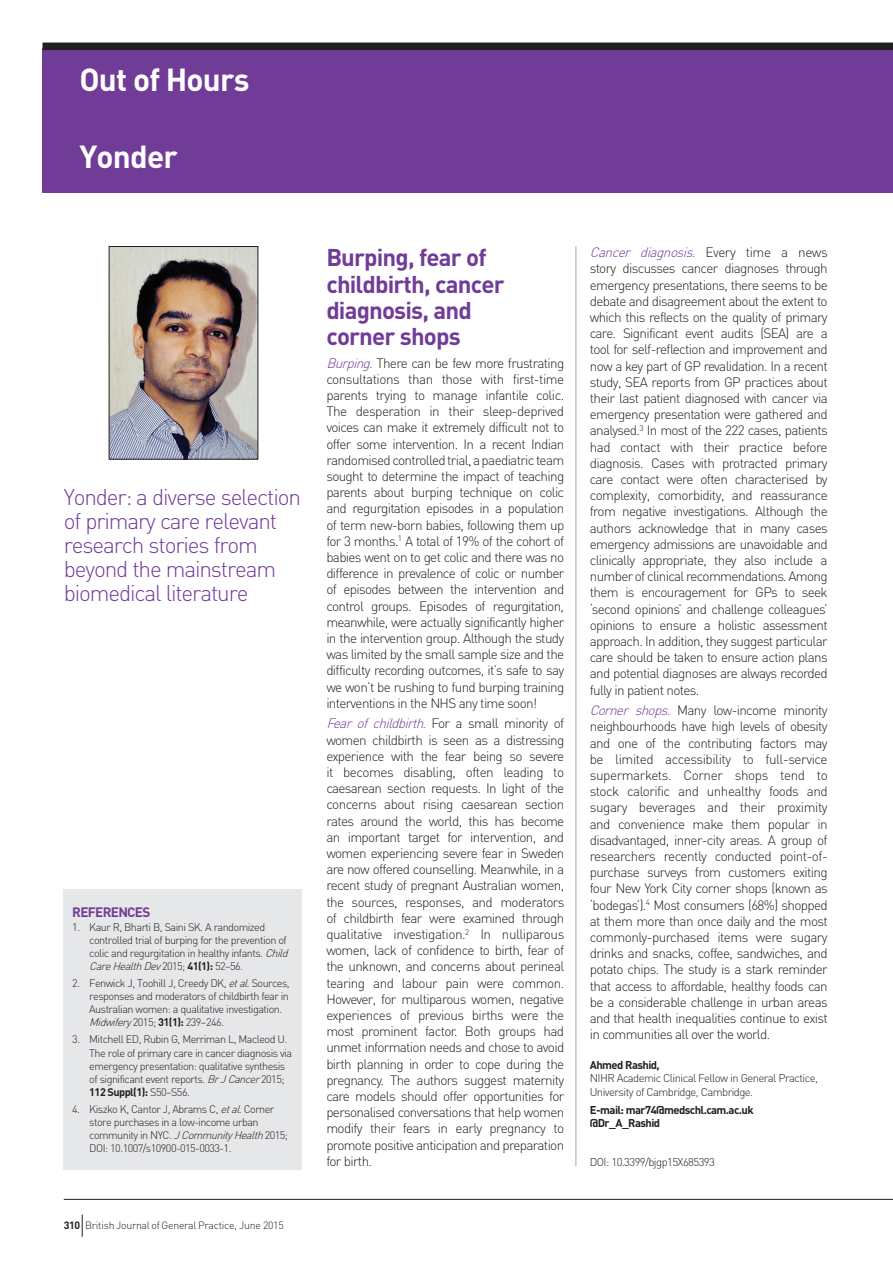
<style>
.page{position:relative;width:893px;height:1263px;background:#fff}
.page>*{position:absolute;margin:0;border:0;box-sizing:border-box;transform-origin:0 0}
.t1{font:700 31.5px "DIN";letter-spacing:-.025em;color:#fff}
.t2{font:700 24px/26.2px "DIN";letter-spacing:-.035em;color:#713c98}
.t3{font:300 22.5px/24px "DIN";letter-spacing:-.05em;color:#713c98}
.t4{font:300 13.5px/16.2px "DIN";letter-spacing:-.05em;color:#231f20;text-align:justify}
.t5{font:700 13.5px "DIN";letter-spacing:-.05em;color:#713c98}
.t6{font:300 11.25px/13.5px "DIN";letter-spacing:-.05em;color:#231f20}
.t7{font:700 11.25px/13.5px "DIN";letter-spacing:-.05em;color:#231f20}
.t8{font:300 10.8px/13px "DIN";letter-spacing:-.05em;color:#231f20}
.t9{font:300 10.5px "DIN";letter-spacing:-.025em;color:#231f20}
.s1{font-style:italic}
.s2{font-weight:700}
.s3{font-style:italic;color:#713c98}
</style>
<div class="page">
<hr style="left:576px;top:246px;width:1px;height:920px;background:#a8a9ad">
<div style="left:43px;top:49px;width:850px;height:144px;background:#713c98"></div>
<div style="left:43px;top:43px;width:850px;height:7px;background:#231f20"></div>
<hr style="left:64px;top:1199px;width:829px;height:1px;background:#231f20">
<svg style="left:82px;top:1214px;width:1px;height:23px"></svg>
<img style="left:111px;top:248px;width:145px;height:209px">
<div style="left:64px;top:889px;width:238px;height:280px;background:#e6e7e9"></div>
<h1 class="t1" style="left:79px;top:59px;width:172px">Out of Hours</h1>
<h1 class="t1" style="left:79px;top:136px;width:100px">Yonder</h1>
<h3 class="t3" style="left:64px;top:484px;width:239px">Yonder: a diverse selection of primary care relevant research stories from beyond the mainstream biomedical literature</h3>
<p class="t5" style="left:72px;top:904px;width:80px">REFERENCES</p>
<p class="t8" style="left:89px;top:920px;width:203px;text-indent:-17px">1. Kaur R, Bharti B, Saini SK. A randomized controlled trial of burping for the prevention of colic and regurgitation in healthy infants. <span class="s1">Child CareHealthDev</span>2015; <span class="s2">41(1):</span> 52–56.</p>
<p class="t8" style="left:89px;top:976px;width:202px;text-indent:-17px">2. Fenwick J, Toohill J, Creedy DK, <span class="s1">etal.</span>Sources, responses and moderators of childbirth fear in Australian women: a qualitative investigation.<br><span class="s1">Midwifery</span>2015; <span class="s2">31(1):</span> 239–246.</p>
<p class="t8" style="left:89px;top:1033px;width:204px;text-indent:-17px">3. Mitchell ED, Rubin G, Merriman L, Macleod U.<br>The role of primary care in cancer diagnosis via emergency presentation: qualitative synthesis of significant event reports. <span class="s1">BrJCancer</span>2015; <span class="s2">112 Suppl(1):</span> S50–S56.</p>
<p class="t8" style="left:89px;top:1102px;width:200px;text-indent:-17px">4. Kiszko K, Cantor J, Abrams C, <span class="s1">etal.</span>Corner store purchases in a low-income urban community in NYC. <span class="s1">JCommunityHealth</span>2015; DOI: 10.1007/s10900-015-0033-1.</p>
<p class="t9" style="left:64px;top:1219px;width:222px"><span class="s2">310</span> British Journal of General Practice, June 2015</p>
<h2 class="t2" style="left:326px;top:243px;width:180px">Burping, fear of childbirth, cancer diagnosis, and corner shops</h2>
<p class="t4" style="left:326px;top:354px;width:239px"><span class="s3">Burping.</span>There can be few more frustrating consultations than those with first-time parents trying to manage infantile colic.<br>The desperation in their sleep-deprived voices can make it extremely difficult not to offer some intervention. In a recent Indian randomised controlled trial, a paediatric team sought to determine the impact of teaching parents about burping technique on colic and regurgitation episodes in a population of term new-born babies, following them up for 3 months.<sup>1</sup> A total of 19% of the cohort of babies went on to get colic and there was no difference in prevalence of colic or number of episodes between the intervention and control groups. Episodes of regurgitation, meanwhile, were actually significantly higher in the intervention group. Although the study was limited by the small sample size and the difficulty recording outcomes, it’s safe to say we won’t be rushing to fund burping training interventions in the NHS any time soon!</p>
<p class="t4" style="left:326px;top:715px;width:240px"><span class="s3">Fear of childbirth.</span> Fo r a s m a l l m i n o r i ty o f women childbirth is seen as a distressing experience with the fear being so severe it becomes disabling, often leading to caesarean section requests. In light of the concerns about rising caesarean section rates around the world, this has become an important target for intervention, and women experiencing severe fear in Sweden are now offered counselling. Meanwhile, in a recent study of pregnant Australian women, the sources, responses, and moderators of childbirth fear were examined through qualitative investigation.<sup>2</sup> In nulliparous women, lack of confidence to birth, fear of the unknown, and concerns about perineal tearing and labour pain were common.<br>However, for multiparous women, negative experiences of previous births were the most prominent factor. Both groups had unmet information needs and chose to avoid birth planning in order to cope during the pregnancy. The authors suggest maternity care models should offer opportunities for personalised conversations that help women modify their fears in early pregnancy to promote positive anticipation and preparation for birth.</p>
<p class="t4" style="left:590px;top:244px;width:240px"><span class="s3">Cancer diagnosis.</span> E v e ry t i m e a n e w s story discusses cancer diagnoses through emergency presentations, there seems to be debate and disagreement about the extent to which this reflects on the quality of primary care. Significant event audits (SEA) are a tool for self-reflection and improvement and now a key part of GP revalidation. In a recent study, SEA reports from GP practices about their last patient diagnosed with cancer via emergency presentation were gathered and analysed.<sup>3</sup> In most of the 222 cases, patients had contact with their practice before diagnosis. Cases with protracted primary care contact were often characterised by complexity, comorbidity, and reassurance from negative investigations. Although the authors acknowledge that in many cases emergency admissions are unavoidable and clinically appropriate, they also include a number of clinical recommendations. Among them is encouragement for GPs to seek ‘second opinions’ and challenge colleagues’ opinions to ensure a holistic assessment approach. In addition, they suggest particular care should be taken to ensure action plans and potential diagnoses are always recorded fully in patient notes.</p>
<p class="t4" style="left:590px;top:702px;width:240px"><span class="s3">Corner shops.</span> Many low-income minority neighbourhoods have high levels of obesity and one of the contributing factors may be limited accessibility to full-service supermarkets. Corner shops tend to stock calorific and unhealthy foods and sugary beverages and their proximity and convenience make them popular in disadvantaged, inner-city areas. A group of researchers recently conducted point-of&shy;purchase surveys from customers exiting four New York City corner shops (known as ‘bodegas’).<sup>4</sup> Most consumers (68%) shopped at them more than once daily and the most commonly-purchased items were sugary drinks and snacks, coffee, sandwiches, and potato chips. The study is a stark reminder that access to affordable, healthy foods can be a considerable challenge in urban areas and that health inequalities continue to exist in communities all over the world.</p>
<p class="t7" style="left:590px;top:1057px;width:71px">Ahmed Rashid,</p>
<p class="t6" style="left:590px;top:1071px;width:230px">NIHR Academic Clinical Fellow in General Practice,<br>University of Cambridge, Cambridge.</p>
<p class="t7" style="left:590px;top:1102px;width:165px">E-mail: mar74@medschl.cam.ac.uk @Dr_A_Rashid</p>
<p class="t6" style="left:590px;top:1155px;width:127px">DOI: 10.3399/bjgp15X685393</p>
</div>
